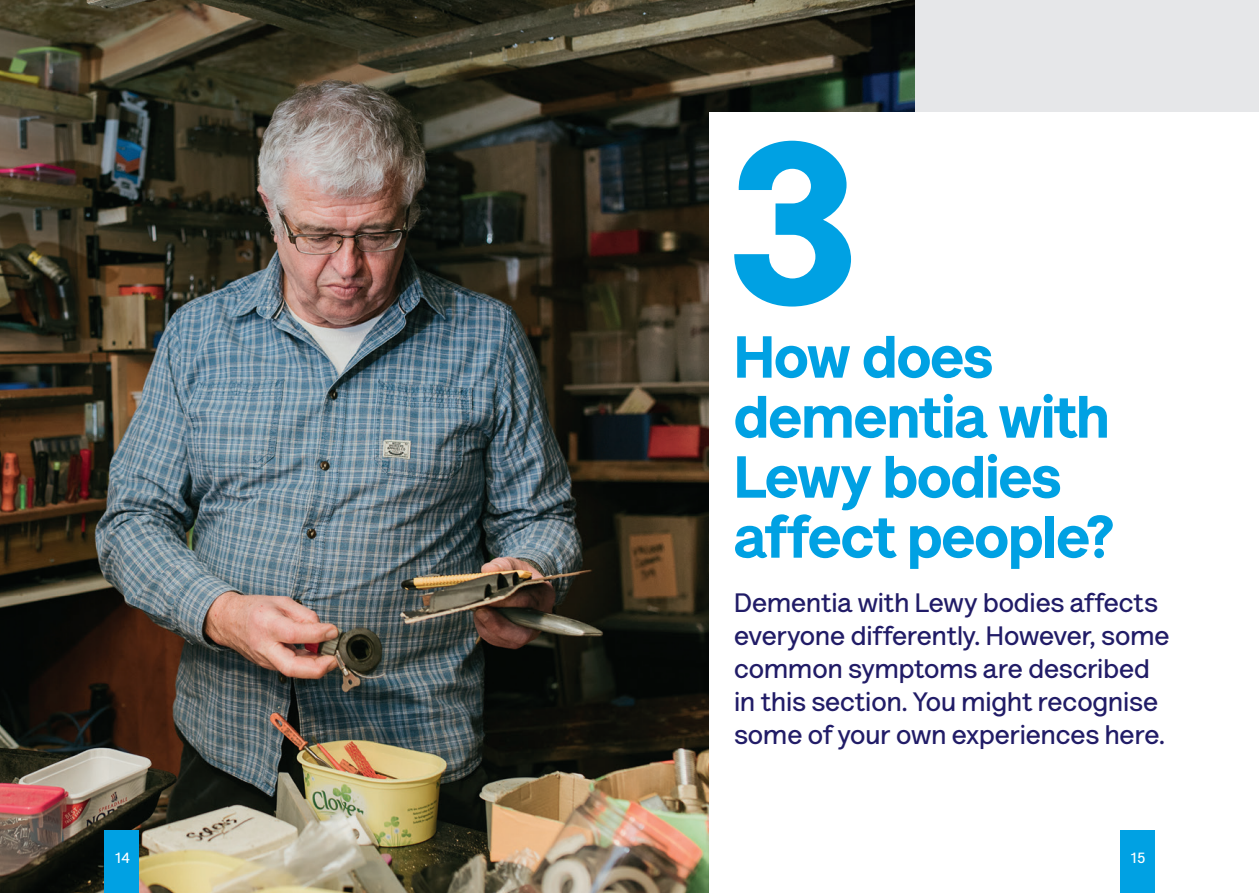
<style>
.page{position:relative;width:1259px;height:893px;background:#e6e7e9}
.page>*{position:absolute;margin:0;border:0;box-sizing:border-box;transform-origin:0 0}
.t1{font:900 60px/60px "AS Lettera Text";letter-spacing:-.005em;color:#00a1e3}
.t2{font:700 27px/33px "AS Lettera Text";color:#211c67}
.t3{font:700 15px "AS Lettera Text";color:#fff}
</style>
<div class="page">
<img style="left:0;top:0;width:914px;height:893px">
<div style="left:709px;top:112px;width:550px;height:781px;background:#fff"></div>
<div style="left:105px;top:830px;width:34px;height:63px;background:#00a1e3"></div>
<div style="left:1120px;top:830px;width:34px;height:63px;background:#00a1e3"></div>
<svg style="left:734px;top:141px;width:117px;height:166px"></svg>
<h1 class="t1" style="left:734px;top:322px;width:381px">How does dementia with<br>Lewy bodies affect people?</h1>
<p class="t2" style="left:734px;top:585px;width:437px">Dementia with Lewy bodies affects everyone differently. However, some common symptoms are described in this section. You might recognise some of your own experiences here.</p>
<p class="t3" style="left:114px;top:847px;width:18px">14</p>
<p class="t3" style="left:1129px;top:847px;width:18px">15</p>
</div>
